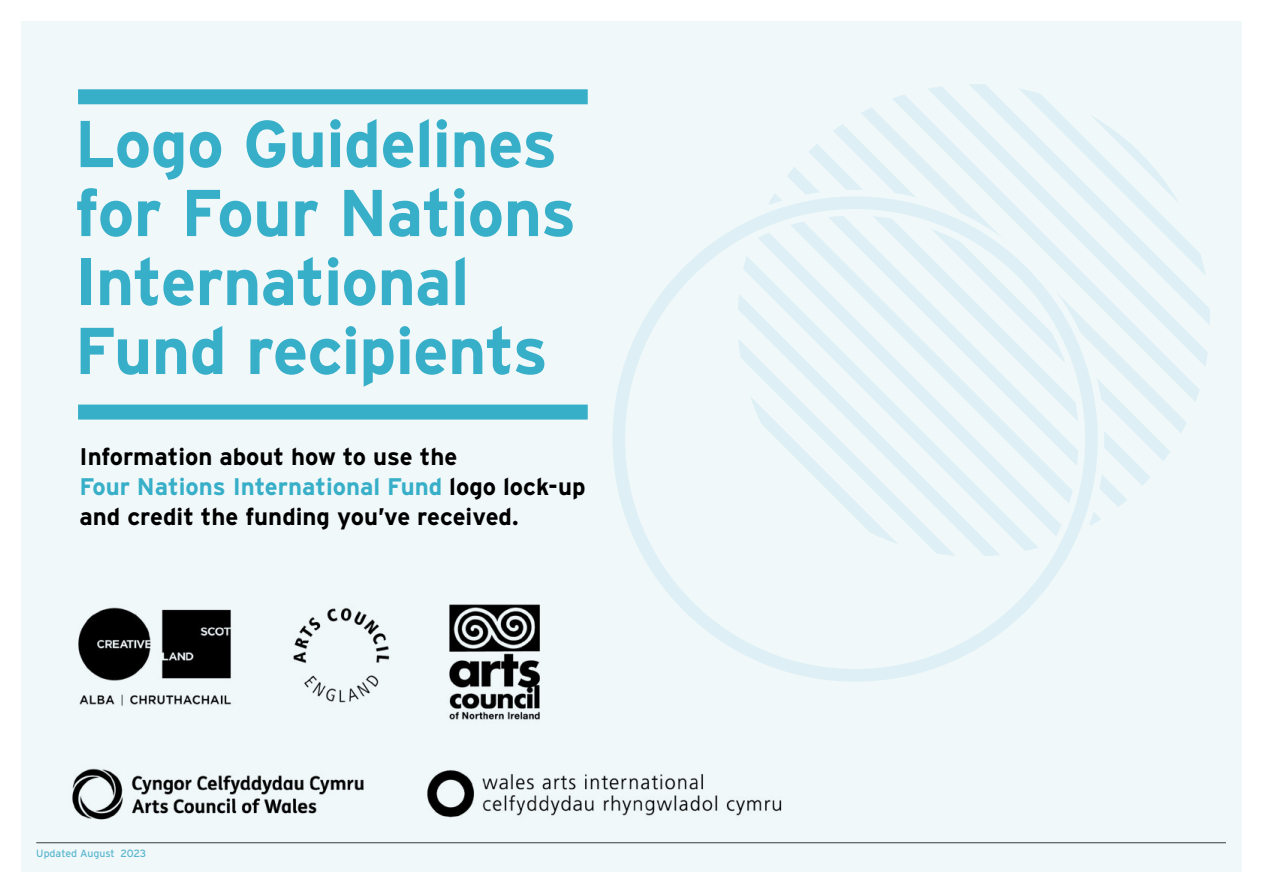
<style>
.page{position:relative;width:1263px;height:893px;background:#fff}
.page>*{position:absolute;margin:0;border:0;box-sizing:border-box;transform-origin:0 0}
.t1{font:700 66px/69px "Interstate";letter-spacing:-.015em;color:#37afc8}
.t2{font:700 24px/30px "Interstate";color:#000}
.t3{font:10.5px "Interstate";color:#5ab7ce}
.s1{color:#37afc8}
</style>
<div class="page">
<div style="left:21px;top:21px;width:1221px;height:851px;background:#f1f8fa"></div>
<svg style="left:773px;top:88px;width:433px;height:433px"></svg>
<svg style="left:612px;top:196px;width:486px;height:486px"></svg>
<hr style="left:36px;top:842px;width:1190px;height:1px;background:#3c3c3b">
<div style="left:78px;top:89px;width:510px;height:15px;background:#37afc8"></div>
<div style="left:78px;top:405px;width:510px;height:15px;background:#37afc8"></div>
<img style="left:37px;top:574px;width:770px;height:269px">
<h1 class="t1" style="left:75px;top:109px;width:503px">Logo Guidelines for Four Nations<br>International<br>Fund recipients</h1>
<p class="t2" style="left:80px;top:441px;width:507px">Information about how to use the<br><span class="s1">Four Nations International Fund</span> logo lock-up and credit the funding you’ve received.</p>
<p class="t3" style="left:36px;top:847px;width:112px">Updated August 2023</p>
</div>
